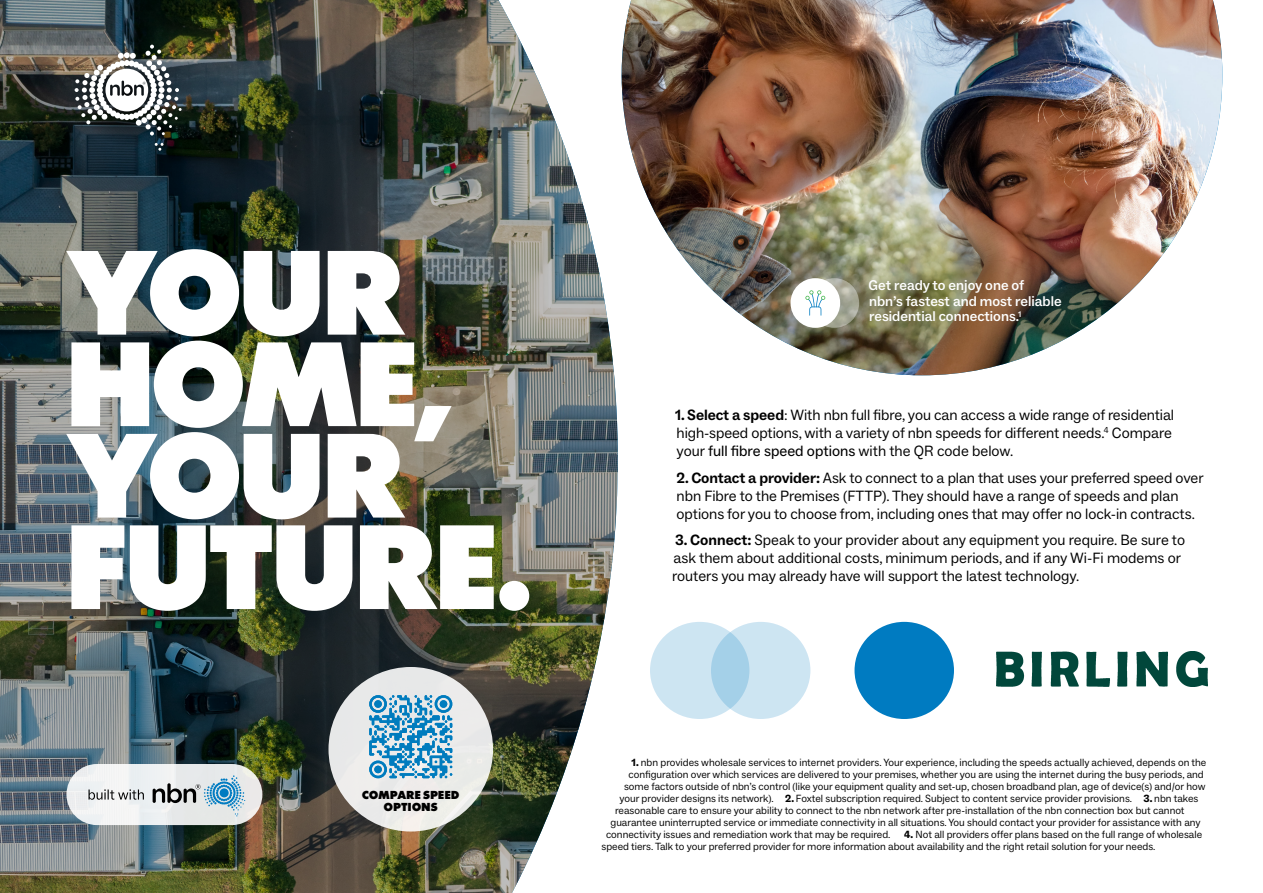
<style>
.page{position:relative;width:1263px;height:893px;background:#fff}
.page>*{position:absolute;margin:0;border:0;box-sizing:border-box;transform-origin:0 0}
.t1{font:111px/91.5px "Supreme LLNBN Jumbo";letter-spacing:-.02em;color:#fff}
.t2{font:15px/18px "ABC Social";letter-spacing:-.005em;color:#000}
.t3{font:500 14.25px/15.6px "ABC Social";color:#fff}
.t4{font:10.8px/12px "Supreme LLTT Jumbo";letter-spacing:.035em;color:#000;text-align:center}
.t5{font:10.5px/12px "ABC Social";color:#000}
.s1{font-weight:700}
.s2{font-style:inherit}
.s3{font-weight:900}
</style>
<div class="page">
<img style="left:622px;top:0;width:600px;height:375px">
<svg style="left:855px;top:217px;width:158px;height:158px;background:#8a7c59"></svg>
<svg style="left:937px;top:231px;width:72px;height:72px;background:#8e7859"></svg>
<img style="left:0;top:0;width:618px;height:893px">
<div style="left:66px;top:764px;width:196px;height:61px;background:#ecf0f2;border-radius:31px"></div>
<svg style="left:89px;top:789px;width:55px;height:11px"></svg>
<svg style="left:153px;top:775px;width:92px;height:41px"></svg>
<svg style="left:809px;top:278px;width:50px;height:50px"></svg>
<div style="left:790px;top:278px;width:50px;height:50px;background:#fff;border-radius:50%"></div>
<svg style="left:805px;top:290px;width:20px;height:26px"></svg>
<div style="left:854px;top:622px;width:100px;height:97px;background:#007bc1;border-radius:50%"></div>
<div style="left:711px;top:622px;width:99px;height:97px;background:#cde5f2;border-radius:50%"></div>
<svg style="left:650px;top:622px;width:99px;height:97px;background:#c2dfef"></svg>
<div style="left:328px;top:667px;width:165px;height:164px;background:#eaebe9;border-radius:50%"></div>
<svg style="left:369px;top:715px;width:83px;height:63px"></svg>
<svg style="left:369px;top:695px;width:83px;height:20px"></svg>
<img style="left:75px;top:45px;width:107px;height:106px">
<img style="left:996px;top:652px;width:212px;height:34px">
<p class="t1" style="left:67px;top:251px;width:387px">YOUR<br>HOME,</p>
<p class="t1" style="left:67px;top:433px;width:466px">YOUR<br>FUTURE.</p>
<p class="t4" style="left:362px;top:789px;width:99px">COMPARE SPEED<br>OPTIONS</p>
<p class="t3" style="left:869px;top:278px;width:195px">Get ready to enjoy one of<br>nbn’s fastest and most reliable residential connections.<sup>1</sup></p>
<p class="t2" style="left:675px;top:406px;width:500px"><span class="s1">1. Select a speed</span>: With nbn full fibre, you can access a wide range of residential high-speed options, with a variety of nbn speeds for different needs.<sup>4</sup> Compare your <span class="s2">full fibre speed options</span> with the QR code below.</p>
<p class="t2" style="left:677px;top:469px;width:528px"><span class="s1">2. Contact a provider:</span> Ask to connect to a plan that uses your preferred speed over nbn Fibre to the Premises (FTTP). They should have a range of speeds and plan options for you to choose from, including ones that may offer no lock-in contracts.</p>
<p class="t2" style="left:672px;top:531px;width:514px"><span class="s1">3. Connect:</span> Speak to your provider about any equipment you require. Be sure to ask them about additional costs, minimum periods, and if any Wi-Fi modems or routers you may already have will support the latest technology.</p>
<p class="t5" style="left:632px;top:756px;width:576px"><span class="s3">1.</span> nbn provides wholesale services to internet providers. Your experience, including the speeds actually achieved, depends on the</p>
<p class="t5" style="left:628px;top:768px;width:577px">configuration over which services are delivered to your premises, whether you are using the internet during the busy periods, and</p>
<p class="t5" style="left:624px;top:780px;width:583px">some factors outside of nbn’s control (like your equipment quality and set-up, chosen broadband plan, age of device(s) and/or how</p>
<p class="t5" style="left:619px;top:792px;width:580px">your provider designs its network). <span class="s3">2.</span> Foxtel subscription required. Subject to content service provider provisions. <span class="s3">3.</span> nbn takes</p>
<p class="t5" style="left:615px;top:804px;width:571px">reasonable care to ensure your ability to connect to the nbn network after pre-installation of the nbn connection box but cannot</p>
<p class="t5" style="left:610px;top:816px;width:592px">guarantee uninterrupted service or immediate connectivity in all situations. You should contact your provider for assistance with any</p>
<p class="t5" style="left:606px;top:828px;width:286px">connectivity issues and remediation work that may be required.</p>
<p class="t5" style="left:601px;top:828px;width:602px;text-indent:303px"><span class="s3">4.</span> Not all providers offer plans based on the full range of wholesale speed tiers. Talk to your preferred provider for more information about availability and the right retail solution for your needs.</p>
</div>
